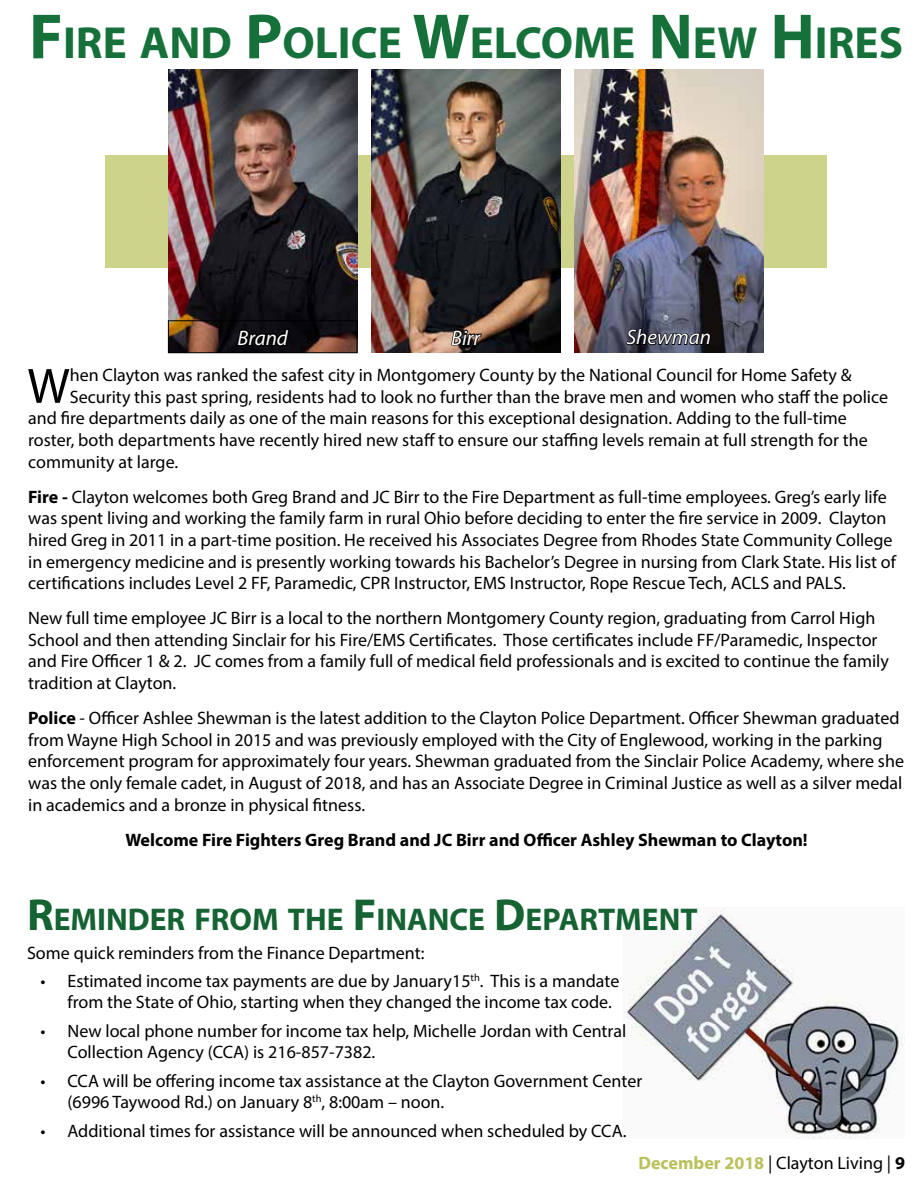
<style>
.page{position:relative;width:918px;height:1188px;background:#fff}
.page>*{position:absolute;margin:0;border:0;box-sizing:border-box;transform-origin:0 0}
.t1{font:50.1px "Myriad Pro";color:#000}
.t2{font:700 45.15px "Myriad Pro";color:#16703a}
.t3{font:700 31.5px "Myriad Pro";color:#156232}
.t4{font:italic 21px "Myriad Pro";color:#fff}
.t5{font:18px/21.6px "Myriad Pro";color:#000}
.t6{font:700 18px "Myriad Pro";color:#000}
.t7{font:18px "Myriad Pro";color:#000101}
.s1{font-size:64.5px}
.s2{font-weight:700}
.s3{font-size:45px}
.s4{font-weight:700;color:#bac05b}
</style>
<div class="page">
<div style="left:105px;top:155px;width:721px;height:112px;background:#ced38b"></div>
<img style="left:168px;top:70px;width:189px;height:281px">
<img style="left:371px;top:70px;width:189px;height:283px">
<img style="left:574px;top:70px;width:189px;height:283px">
<img style="left:624px;top:908px;width:279px;height:230px">
<svg style="left:235px;top:326px;width:57px;height:24px"></svg>
<div style="left:168px;top:320px;width:189px;height:33px;border:1px solid #000101"></div>
<svg style="left:450px;top:329px;width:33px;height:17px"></svg>
<svg style="left:625px;top:328px;width:87px;height:24px"></svg>
<h2 class="t2" style="left:29px;top:14px;width:875px"><span class="s1">F</span>IRE AND <span class="s1">P</span>OLICE <span class="s1">W</span>ELCOME <span class="s1">N</span> EW <span class="s1">H</span> IRES</h2>
<p class="t4" style="left:237px;top:325px;width:52px">Brand</p>
<p class="t4" style="left:451px;top:325px;width:31px">Birr</p>
<p class="t4" style="left:627px;top:324px;width:86px">Shewman</p>
<h1 class="t1" style="left:27px;top:355px;width:44px">W</h1>
<p class="t5" style="left:70px;top:364px;width:783px">hen Clayton was ranked the safest city in Montgomery County by the National Council for Home Safety &amp;</p>
<p class="t5" style="left:70px;top:386px;width:820px">Security this past spring, residents had to look no further than the brave men and women who staff the police</p>
<p class="t5" style="left:28px;top:407px;width:820px">and fire departments daily as one of the main reasons for this exceptional designation. Adding to the full-time</p>
<p class="t5" style="left:28px;top:429px;width:841px">roster, both departments have recently hired new staff to ensure our staffing levels remain at full strength for the</p>
<p class="t5" style="left:28px;top:451px;width:152px">community at large.</p>
<p class="t5" style="left:28px;top:486px;width:869px"><span class="s2">Fire -</span> Clayton welcomes both Greg Brand and JC Birr to the Fire Department as full-time employees. Greg’s early life was spent living and working the family farm in rural Ohio before deciding to enter the fire service in 2009. Clayton hired Greg in 2011 in a part-time position. He received his Associates Degree from Rhodes State Community College in emergency medicine and is presently working towards his Bachelor’s Degree in nursing from Clark State. His list of certifications includes Level 2 FF, Paramedic, CPR Instructor, EMS Instructor, Rope Rescue Tech, ACLS and PALS.</p>
<p class="t5" style="left:28px;top:607px;width:862px">New full time employee JC Birr is a local to the northern Montgomery County region, graduating from Carrol High School and then attending Sinclair for his Fire/EMS Certificates. Those certificates include FF/Paramedic, Inspector and Fire Officer 1 &amp; 2. JC comes from a family full of medical field professionals and is excited to continue the family tradition at Clayton.</p>
<p class="t5" style="left:28px;top:707px;width:877px"><span class="s2">Police</span> - Officer Ashlee Shewman is the latest addition to the Clayton Police Department. Officer Shewman graduated from Wayne High School in 2015 and was previously employed with the City of Englewood, working in the parking enforcement program for approximately four years. Shewman graduated from the Sinclair Police Academy, where she was the only female cadet, in August of 2018, and has an Associate Degree in Criminal Justice as well as a silver medal in academics and a bronze in physical fitness.</p>
<p class="t6" style="left:125px;top:828px;width:684px">Welcome Fire Fighters Greg Brand and JC Birr and Officer Ashley Shewman to Clayton!</p>
<h3 class="t3" style="left:27px;top:899px;width:672px"><span class="s3">R</span>EMINDER FROM THE <span class="s3">F</span>INANCE <span class="s3">D</span>EPARTMENT</h3>
<p class="t5" style="left:27px;top:941px;width:399px">Some quick reminders from the Finance Department:</p>
<p class="t5" style="left:68px;top:970px;width:553px;text-indent:-27px">• Estimated income tax payments are due by January15<sup>th</sup>. This is a mandate from the State of Ohio, starting when they changed the income tax code.</p>
<p class="t5" style="left:68px;top:1020px;width:560px;text-indent:-27px">• New local phone number for income tax help, Michelle Jordan with Central<br>Collection Agency (CCA) is 216-857-7382.</p>
<p class="t5" style="left:68px;top:1070px;width:576px;text-indent:-27px">• CCA will be offering income tax assistance at the Clayton Government Center (6996 Taywood Rd.) on January 8<sup>th</sup>, 8:00am – noon.</p>
<p class="t5" style="left:41px;top:1120px;width:588px">• Additional times for assistance will be announced when scheduled by CCA.</p>
<p class="t7" style="left:639px;top:1152px;width:268px"><span class="s4">December 2018</span> | Clayton Living | <span class="s2">9</span></p>
</div>
